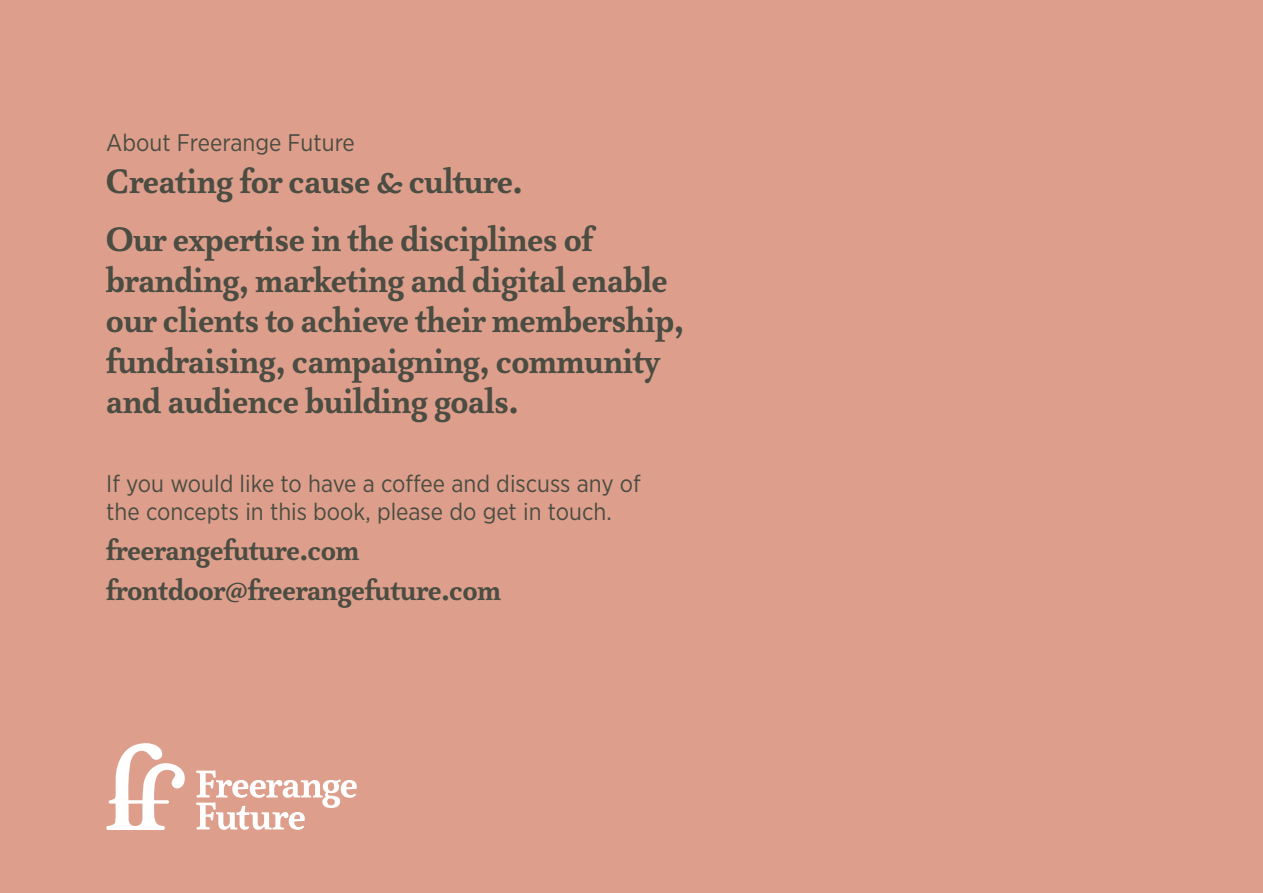
<style>
.page{position:relative;width:1263px;height:893px;background:#dd9f8c}
.page>*{position:absolute;margin:0;border:0;box-sizing:border-box;transform-origin:0 0}
.t1{font:700 39px/40.5px "Atma Serif Pro";color:#4b4c42}
.t2{font:700 33px/39.6px "Atma Serif Pro";color:#4b4c42}
.t3{font:24px/28.8px "Gotham Narrow";color:#4b4c42}
</style>
<div class="page">
<svg style="left:106px;top:743px;width:79px;height:87px"></svg>
<svg style="left:196px;top:770px;width:161px;height:60px"></svg>
<p class="t3" style="left:106px;top:127px;width:250px">About Freerange Future</p>
<p class="t1" style="left:106px;top:152px;width:488px;line-height:58.5px">Creating for cause &amp; culture.<br>Our expertise in the disciplines of</p>
<p class="t1" style="left:106px;top:260px;width:579px">branding, marketing and digital enable our clients to achieve their membership, fundraising, campaigning, community and audience building goals.</p>
<p class="t3" style="left:106px;top:468px;width:536px">If you would like to have a coffee and discuss any of the concepts in this book, please do get in touch.</p>
<p class="t2" style="left:106px;top:531px;width:396px">freerangefuture.com frontdoor@freerangefuture.com</p>
</div>
